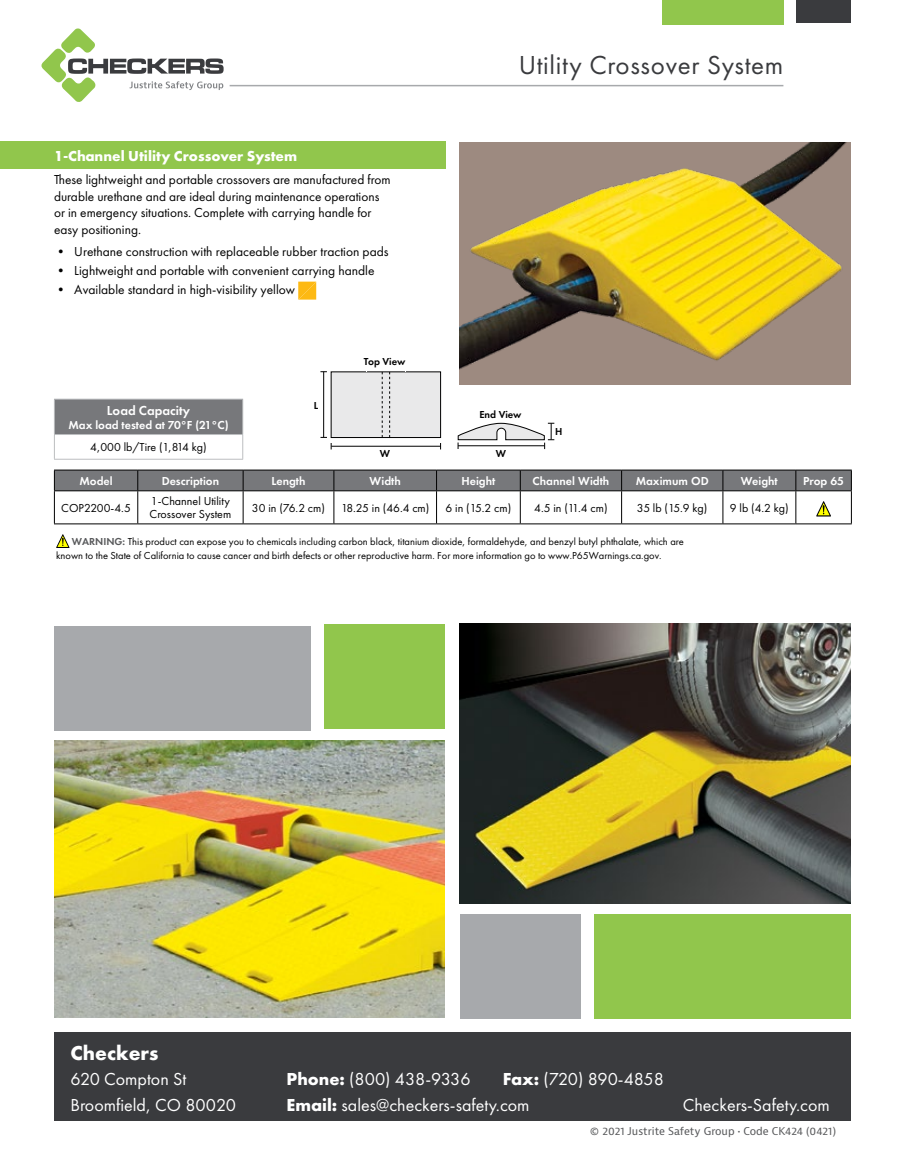
<style>
.page{position:relative;width:905px;height:1175px;background:#fff}
.page>*{position:absolute;margin:0;border:0;box-sizing:border-box;transform-origin:0 0}
.t1{font:27px "Futura New";letter-spacing:.025em;color:#3a3b3e}
.t2{font:700 21px "Futura New";color:#fff}
.t3{font:18px "Futura New";color:#fff}
.t4{font:18px "Futura New";letter-spacing:-.025em;color:#fff}
.t5{font:700 15px "Futura New";color:#fff}
.t6{font:13.5px/16.5px "Futura New";color:#000}
.t7{font:13.5px "Futura New Demi";color:#fff}
.t8{font:12px/13.5px "Futura New";color:#000}
.t9{font:12px "Futura New Demi";color:#fff}
.t10{font:10.5px/13.5px "Futura New";color:#000}
.t11{font:10.5px "Bernina Sans";color:#58595b}
.t12{font:10.5px "Futura New Demi";color:#000}
.s1{font-family:"Futura New Demi";color:#58595b}
.s2{font-weight:700}
</style>
<div class="page">
<svg style="left:41px;top:28px;width:182px;height:74px"></svg>
<div style="left:662px;top:0;width:121px;height:25px;background:#91c64c"></div>
<div style="left:796px;top:0;width:54px;height:23px;background:#3a3b3e"></div>
<div style="left:0;top:142px;width:446px;height:27px;background:#91c64c"></div>
<div style="left:54px;top:1032px;width:796px;height:89px;background:#3a3b3e"></div>
<svg style="left:298px;top:282px;width:18px;height:17px"></svg>
<img style="left:459px;top:143px;width:391px;height:242px">
<img style="left:54px;top:740px;width:391px;height:278px">
<img style="left:459px;top:623px;width:391px;height:280px">
<div style="left:325px;top:624px;width:120px;height:105px;background:#91c64c"></div>
<div style="left:54px;top:626px;width:256px;height:104px;background:#a7a9ac"></div>
<div style="left:460px;top:914px;width:120px;height:104px;background:#a7a9ac"></div>
<div style="left:594px;top:914px;width:256px;height:104px;background:#91c64c"></div>
<hr style="left:230px;top:85px;width:553px;height:1px;background:#a7a9ac">
<svg style="left:56px;top:534px;width:13px;height:14px"></svg>
<hr style="left:137px;top:491px;width:1px;height:32px;background:#000">
<hr style="left:243px;top:491px;width:1px;height:32px;background:#000">
<hr style="left:333px;top:491px;width:1px;height:32px;background:#000">
<hr style="left:436px;top:491px;width:1px;height:32px;background:#000">
<hr style="left:520px;top:491px;width:1px;height:32px;background:#000">
<hr style="left:621px;top:491px;width:1px;height:32px;background:#000">
<hr style="left:722px;top:491px;width:1px;height:32px;background:#000">
<hr style="left:795px;top:491px;width:1px;height:32px;background:#000">
<svg style="left:54px;top:470px;width:798px;height:21px;background:#717275"></svg>
<hr style="left:54px;top:490px;width:84px;height:1px;background:#000">
<hr style="left:138px;top:490px;width:105px;height:1px;background:#000">
<hr style="left:243px;top:490px;width:91px;height:1px;background:#000">
<hr style="left:334px;top:490px;width:102px;height:1px;background:#000">
<hr style="left:436px;top:490px;width:84px;height:1px;background:#000">
<hr style="left:520px;top:490px;width:101px;height:1px;background:#000">
<hr style="left:621px;top:490px;width:102px;height:1px;background:#000">
<hr style="left:723px;top:490px;width:72px;height:1px;background:#000">
<hr style="left:795px;top:490px;width:56px;height:1px;background:#000">
<hr style="left:54px;top:491px;width:1px;height:32px;background:#000">
<hr style="left:851px;top:491px;width:1px;height:32px;background:#000">
<hr style="left:54px;top:523px;width:84px;height:1px;background:#000">
<hr style="left:138px;top:523px;width:105px;height:1px;background:#000">
<hr style="left:243px;top:523px;width:91px;height:1px;background:#000">
<hr style="left:334px;top:523px;width:102px;height:1px;background:#000">
<hr style="left:436px;top:523px;width:84px;height:1px;background:#000">
<hr style="left:520px;top:523px;width:101px;height:1px;background:#000">
<hr style="left:621px;top:523px;width:102px;height:1px;background:#000">
<hr style="left:723px;top:523px;width:72px;height:1px;background:#000">
<hr style="left:795px;top:523px;width:56px;height:1px;background:#000">
<svg style="left:816px;top:501px;width:15px;height:15px"></svg>
<div style="left:54px;top:399px;width:189px;height:35px;background:#77787b"></div>
<svg style="left:54px;top:435px;width:1px;height:24px"></svg>
<svg style="left:242px;top:435px;width:1px;height:24px"></svg>
<hr style="left:54px;top:459px;width:189px;height:1px;background:#bcbec0">
<hr style="left:54px;top:399px;width:189px;height:1px;background:#bcbec0">
<hr style="left:54px;top:399px;width:1px;height:35px;background:#bcbec0">
<hr style="left:242px;top:399px;width:1px;height:35px;background:#bcbec0">
<hr style="left:54px;top:434px;width:189px;height:1px;background:#bcbec0">
<svg style="left:457px;top:422px;width:97px;height:27px"></svg>
<div style="left:331px;top:372px;width:109px;height:65px;background:#e9e9ea"></div>
<div style="left:331px;top:371px;width:110px;height:67px;border:1px solid #000"></div>
<svg style="left:362px;top:371px;width:47px;height:66px"></svg>
<hr style="left:331px;top:446px;width:109px;height:1px;background:#000">
<svg style="left:320px;top:437px;width:12px;height:12px"></svg>
<hr style="left:323px;top:372px;width:1px;height:65px;background:#000">
<p class="t5" style="left:54px;top:146px;width:245px">1-Channel Utility Crossover System</p>
<p class="t6" style="left:54px;top:171px;width:338px">These lightweight and portable crossovers are manufactured from durable urethane and are ideal during maintenance operations or in emergency situations. Complete with carrying handle for easy positioning.</p>
<p class="t6" style="left:54px;top:243px;width:336px">• Urethane construction with replaceable rubber traction pads</p>
<p class="t6" style="left:54px;top:262px;width:322px">• Lightweight and portable with convenient carrying handle</p>
<p class="t6" style="left:54px;top:281px;width:242px">• Available standard in high-visibility yellow</p>
<p class="t12" style="left:364px;top:355px;width:43px">Top View</p>
<h1 class="t1" style="left:518px;top:49px;width:266px">Utility Crossover System</h1>
<p class="t12" style="left:314px;top:398px;width:6px">L</p>
<p class="t7" style="left:107px;top:402px;width:85px">Load Capacity</p>
<p class="t9" style="left:68px;top:417px;width:162px">Max load tested at 70°F (21°C)</p>
<p class="t8" style="left:90px;top:440px;width:118px">4,000 lb/Tire (1,814 kg)</p>
<p class="t12" style="left:496px;top:446px;width:12px">W</p>
<p class="t12" style="left:479px;top:408px;width:44px">End View</p>
<p class="t12" style="left:380px;top:447px;width:12px">W</p>
<p class="t12" style="left:555px;top:425px;width:9px">H</p>
<p class="t9" style="left:79px;top:473px;width:35px">Model</p>
<p class="t9" style="left:162px;top:473px;width:59px">Description</p>
<p class="t9" style="left:271px;top:473px;width:36px">Length</p>
<p class="t9" style="left:369px;top:473px;width:33px">Width</p>
<p class="t9" style="left:461px;top:473px;width:35px">Height</p>
<p class="t9" style="left:532px;top:473px;width:78px">Channel Width</p>
<p class="t9" style="left:635px;top:473px;width:75px">Maximum OD</p>
<p class="t9" style="left:740px;top:473px;width:38px">Weight</p>
<p class="t9" style="left:803px;top:473px;width:42px">Prop 65</p>
<p class="t8" style="left:61px;top:501px;width:71px">COP2200-4.5</p>
<p class="t8" style="left:150px;top:494px;width:83px">1-Channel Utility<br>Crossover System</p>
<p class="t8" style="left:252px;top:501px;width:74px">30 in (76.2 cm)</p>
<p class="t8" style="left:341px;top:501px;width:90px">18.25 in (46.4 cm)</p>
<p class="t8" style="left:445px;top:501px;width:67px">6 in (15.2 cm)</p>
<p class="t8" style="left:534px;top:501px;width:75px">4.5 in (11.4 cm)</p>
<p class="t8" style="left:637px;top:501px;width:72px">35 lb (15.9 kg)</p>
<p class="t8" style="left:730px;top:501px;width:60px">9 lb (4.2 kg)</p>
<p class="t10" style="left:56px;top:535px;width:629px;text-indent:16px"><span class="s1">WARNING:</span> This product can expose you to chemicals including carbon black, titanium dioxide, formaldehyde, and benzyl butyl phthalate, which are known to the State of California to cause cancer and birth defects or other reproductive harm. For more information go to www.P65Warnings.ca.gov.</p>
<h2 class="t2" style="left:70px;top:1039px;width:89px">Checkers</h2>
<h3 class="t3" style="left:70px;top:1068px;width:117px">620 Compton St</h3>
<h3 class="t3" style="left:286px;top:1068px;width:185px"><span class="s2">Phone:</span> (800) 438-9336</h3>
<h3 class="t4" style="left:502px;top:1068px;width:163px"><span class="s2">Fax:</span> (720) 890-4858</h3>
<h3 class="t3" style="left:70px;top:1094px;width:167px">Broomfield, CO 80020</h3>
<h3 class="t3" style="left:286px;top:1094px;width:244px"><span class="s2">Email:</span> sales@checkers-safety.com</h3>
<h3 class="t3" style="left:682px;top:1094px;width:148px">Checkers-Safety.com</h3>
<p class="t11" style="left:590px;top:1124px;width:247px">© 2021 Justrite Safety Group • Code CK424 (0421)</p>
</div>
